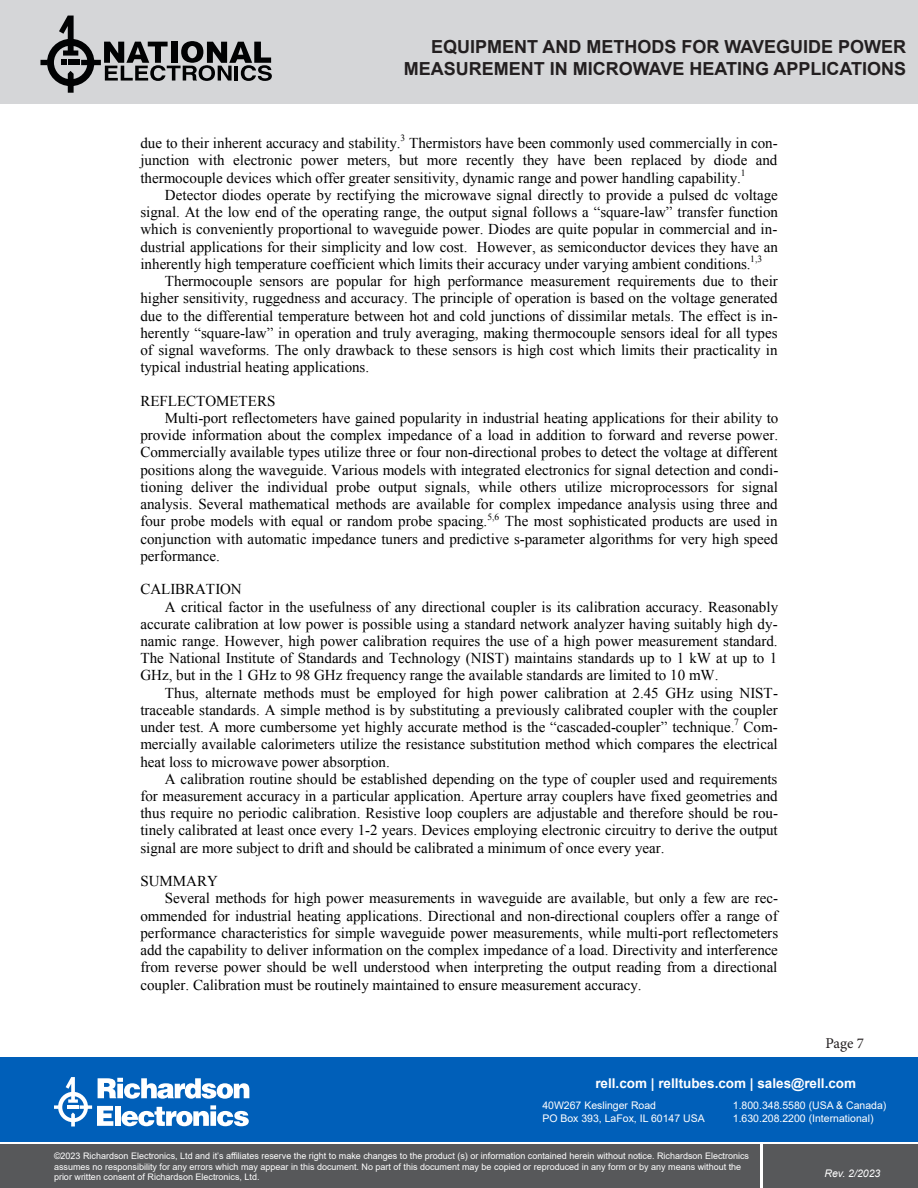
<style>
.page{position:relative;width:918px;height:1188px;background:#fff}
.page>*{position:absolute;margin:0;border:0;box-sizing:border-box;transform-origin:0 0}
.t1{font:700 18px/22.5px "Arial";color:#231f20;text-align:right}
.t2{font:15px/17.2px "Times New Roman";color:#000;text-align:justify}
.t3{font:15px "Minion Pro";color:#231f20}
.t4{font:700 13.5px "Arial";color:#fff}
.t5{font:10.5px "Arial";color:#fff}
.t6{font:italic 10.5px "Arial";color:#fff}
.t7{font:9.45px "Times New Roman";color:#000}
.t8{font:9px/10.5px "Arial";color:#fff}
</style>
<div class="page">
<div style="left:0;top:1057px;width:918px;height:85px;background:#005fb9"></div>
<div style="left:0;top:1145px;width:759px;height:43px;background:#57585a"></div>
<div style="left:764px;top:1145px;width:154px;height:43px;background:#57585a"></div>
<svg style="left:54px;top:1077px;width:195px;height:49px"></svg>
<div style="left:0;top:0;width:918px;height:104px;background:#d5d6d8"></div>
<svg style="left:40px;top:16px;width:232px;height:77px"></svg>
<p class="t1" style="left:404px;top:35px;width:504px">EQUIPMENT AND METHODS FOR WAVEGUIDE POWER<br>MEASUREMENT IN MICROWAVE HEATING APPLICATIONS</p>
<p class="t2" style="left:140px;top:134px;width:262px">due to their inherent accuracy and stability.</p>
<p class="t7" style="left:401px;top:132px;width:6px">3</p>
<p class="t2" style="left:140px;top:134px;width:639px;text-indent:269px">Thermistors have been commonly used commercially in con&shy;junction with electronic power meters, but more recently they have been replaced by diode and thermocouple devices which offer greater sensitivity, dynamic range and power handling capability.</p>
<p class="t7" style="left:741px;top:166px;width:6px">1</p>
<p class="t2" style="left:140px;top:186px;width:639px;text-indent:25px">Detector diodes operate by rectifying the microwave signal directly to provide a pulsed dc voltage signal. At the low end of the operating range, the output signal follows a “square-law” transfer function which is conveniently proportional to waveguide power. Diodes are quite popular in commercial and in&shy;dustrial applications for their simplicity and low cost. However, as semiconductor devices they have an inherently high temperature coefficient which limits their accuracy under varying ambient conditions.</p>
<p class="t7" style="left:750px;top:253px;width:13px">1,3</p>
<p class="t2" style="left:140px;top:272px;width:639px;text-indent:25px">Thermocouple sensors are popular for high performance measurement requirements due to their higher sensitivity, ruggedness and accuracy. The principle of operation is based on the voltage generated due to the differential temperature between hot and cold junctions of dissimilar metals. The effect is in&shy;herently “square-law” in operation and truly averaging, making thermocouple sensors ideal for all types of signal waveforms. The only drawback to these sensors is high cost which limits their practicality in typical industrial heating applications.</p>
<p class="t2" style="left:140px;top:392px;width:137px">REFLECTOMETERS</p>
<p class="t2" style="left:165px;top:409px;width:615px">Multi-port reflectometers have gained popularity in industrial heating applications for their ability to</p>
<p class="t2" style="left:140px;top:426px;width:639px">provide information about the complex impedance of a load in addition to forward and reverse power.</p>
<p class="t2" style="left:140px;top:444px;width:639px">Commercially available types utilize three or four non-directional probes to detect the voltage at different</p>
<p class="t2" style="left:140px;top:461px;width:639px">positions along the waveguide. Various models with integrated electronics for signal detection and condi-</p>
<p class="t2" style="left:140px;top:478px;width:639px">tioning deliver the individual probe output signals, while others utilize microprocessors for signal</p>
<p class="t2" style="left:140px;top:495px;width:639px">analysis. Several mathematical methods are available for complex impedance analysis using three and</p>
<p class="t2" style="left:140px;top:512px;width:348px">four probe models with equal or random probe spacing.</p>
<p class="t7" style="left:487px;top:510px;width:13px">5,6</p>
<p class="t2" style="left:140px;top:513px;width:639px;text-indent:365px">The most sophisticated products are used in conjunction with automatic impedance tuners and predictive s-parameter algorithms for very high speed performance.</p>
<p class="t2" style="left:140px;top:580px;width:103px">CALIBRATION</p>
<p class="t2" style="left:165px;top:598px;width:615px">A critical factor in the usefulness of any directional coupler is its calibration accuracy. Reasonably</p>
<p class="t2" style="left:140px;top:615px;width:639px">accurate calibration at low power is possible using a standard network analyzer having suitably high dy-</p>
<p class="t2" style="left:140px;top:632px;width:639px">namic range. However, high power calibration requires the use of a high power measurement standard.</p>
<p class="t2" style="left:140px;top:649px;width:638px">The National Institute of Standards and Technology (NIST) maintains standards up to 1 kW at up to 1</p>
<p class="t2" style="left:140px;top:667px;width:580px">GHz, but in the 1 GHz to 98 GHz frequency range the available standards are limited to 10 mW.</p>
<p class="t2" style="left:165px;top:684px;width:615px">Thus, alternate methods must be employed for high power calibration at 2.45 GHz using NIST-</p>
<p class="t2" style="left:140px;top:701px;width:639px">traceable standards. A simple method is by substituting a previously calibrated coupler with the coupler</p>
<p class="t2" style="left:140px;top:718px;width:596px">under test. A more cumbersome yet highly accurate method is the “cascaded-coupler” technique.</p>
<p class="t7" style="left:734px;top:716px;width:6px">7</p>
<p class="t2" style="left:744px;top:718px;width:36px">Com-</p>
<p class="t2" style="left:140px;top:735px;width:639px">mercially available calorimeters utilize the resistance substitution method which compares the electrical</p>
<p class="t2" style="left:140px;top:753px;width:251px">heat loss to microwave power absorption.</p>
<p class="t2" style="left:165px;top:770px;width:614px">A calibration routine should be established depending on the type of coupler used and requirements</p>
<p class="t2" style="left:140px;top:787px;width:639px">for measurement accuracy in a particular application. Aperture array couplers have fixed geometries and</p>
<p class="t2" style="left:140px;top:804px;width:639px">thus require no periodic calibration. Resistive loop couplers are adjustable and therefore should be rou-</p>
<p class="t2" style="left:140px;top:821px;width:639px">tinely calibrated at least once every 1-2 years. Devices employing electronic circuitry to derive the output</p>
<p class="t2" style="left:140px;top:839px;width:526px">signal are more subject to drift and should be calibrated a minimum of once every year.</p>
<p class="t2" style="left:140px;top:872px;width:79px">SUMMARY</p>
<p class="t2" style="left:165px;top:890px;width:615px">Several methods for high power measurements in waveguide are available, but only a few are rec-</p>
<p class="t2" style="left:140px;top:907px;width:639px">ommended for industrial heating applications. Directional and non-directional couplers offer a range of</p>
<p class="t2" style="left:140px;top:924px;width:639px">performance characteristics for simple waveguide power measurements, while multi-port reflectometers</p>
<p class="t2" style="left:140px;top:941px;width:639px">add the capability to deliver information on the complex impedance of a load. Directivity and interference</p>
<p class="t2" style="left:140px;top:958px;width:639px">from reverse power should be well understood when interpreting the output reading from a directional</p>
<p class="t2" style="left:140px;top:976px;width:503px">coupler. Calibration must be routinely maintained to ensure measurement accuracy.</p>
<p class="t3" style="left:825px;top:1033px;width:40px">Page 7</p>
<p class="t4" style="left:595px;top:1074px;width:262px">rell.com | relltubes.com | sales@rell.com</p>
<p class="t5" style="left:542px;top:1099px;width:115px">40W267 Keslinger Road</p>
<p class="t5" style="left:733px;top:1099px;width:155px">1.800.348.5580 (USA &amp; Canada)</p>
<p class="t5" style="left:542px;top:1111px;width:164px">PO Box 393, LaFox, IL 60147 USA</p>
<p class="t5" style="left:733px;top:1111px;width:142px">1.630.208.2200 (International)</p>
<p class="t8" style="left:54px;top:1151px;width:697px">©2023 Richardson Electronics, Ltd and it’s affiliates reserve the right to make changes to the product (s) or information contained herein without notice. Richardson Electronics assumes no responsibility for any errors which may appear in this document. No part of this document may be copied or reproduced in any form or by any means without the prior written consent of Richardson Electronics, Ltd.</p>
<p class="t6" style="left:825px;top:1167px;width:57px">Rev. 2/2023</p>
</div>
